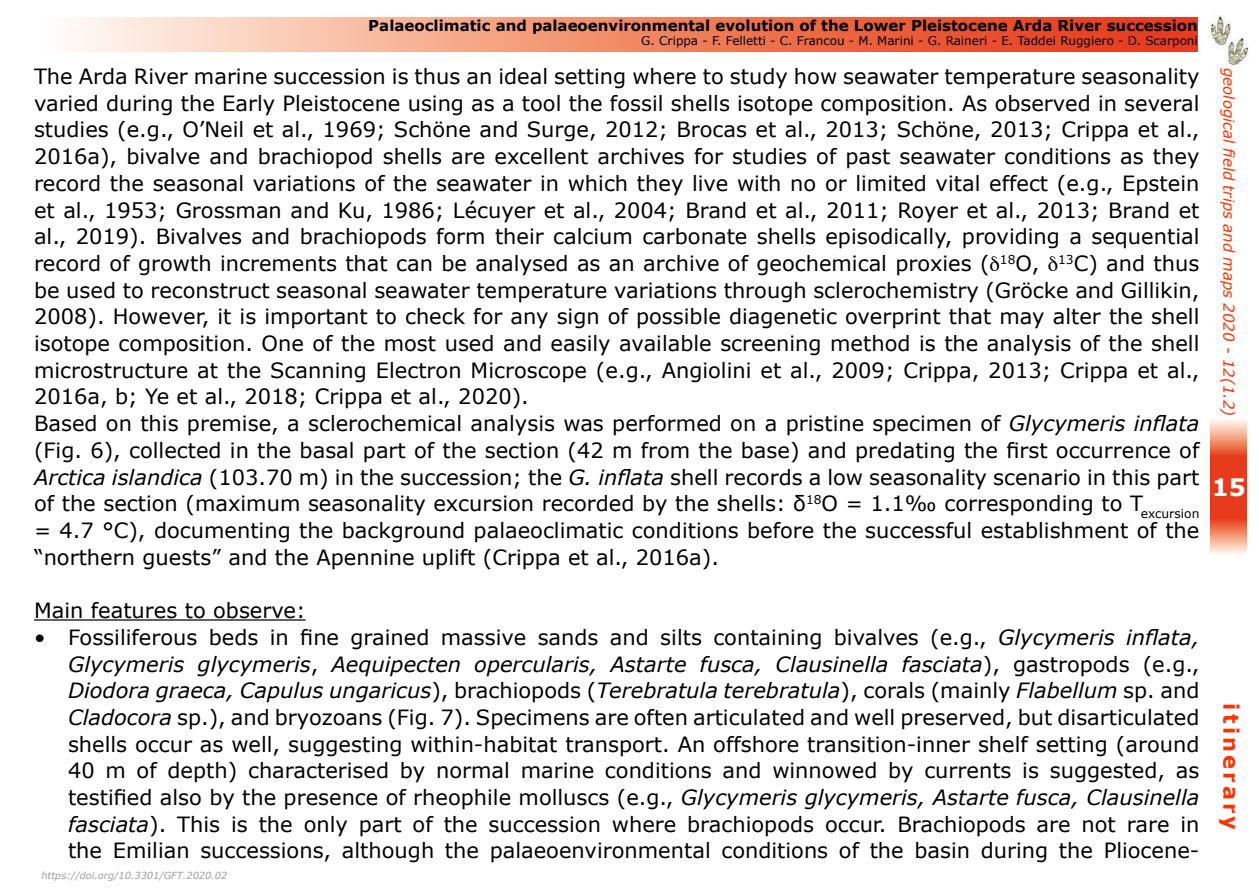
<style>
.page{position:relative;width:1259px;height:893px;background:#fff}
.page>*{position:absolute;margin:0;border:0;box-sizing:border-box;transform-origin:0 0}
.t1{font:700 24px "Verdana";color:#fff}
.t2{font:21px/26.7px "Verdana";color:#000}
.t3{font:700 21px "Verdana";letter-spacing:.15em;color:#ff3200}
.t4{font:700 15px "Verdana";color:#000}
.t5{font:italic 15px "Verdana";color:#ff3200}
.t6{font:12px "Verdana";color:#000}
.t7{font:italic 9.75px "Verdana";color:#9d9d9c}
.s1{font-style:italic}
</style>
<div class="page">
<svg style="left:1210px;top:420px;width:37px;height:134px"></svg>
<svg style="left:71px;top:17px;width:1126px;height:34px"></svg>
<img style="left:1208px;top:16px;width:41px;height:51px">
<hr style="left:34px;top:619px;width:272px;height:2px;background:#000">
<p class="t4" style="left:368px;top:15px;width:831px">Palaeoclimatic and palaeoenvironmental evolution of the Lower Pleistocene Arda River succession</p>
<p class="t6" style="left:641px;top:33px;width:558px">G. Crippa - F. Felletti - C. Francou - M. Marini - G. Raineri - E. Taddei Ruggiero - D. Scarponi</p>
<p class="t2" style="left:34px;top:63px;width:1167px">The Arda River marine succession is thus an ideal setting where to study how seawater temperature seasonality varied during the Early Pleistocene using as a tool the fossil shells isotope composition. As observed in several studies (e.g., O’Neil et al., 1969; Schöne and Surge, 2012; Brocas et al., 2013; Schöne, 2013; Crippa et al., 2016a), bivalve and brachiopod shells are excellent archives for studies of past seawater conditions as they record the seasonal variations of the seawater in which they live with no or limited vital effect (e.g., Epstein et al., 1953; Grossman and Ku, 1986; Lécuyer et al., 2004; Brand et al., 2011; Royer et al., 2013; Brand et al., 2019). Bivalves and brachiopods form their calcium carbonate shells episodically, providing a sequential record of growth increments that can be analysed as an archive of geochemical proxies ( <sup>18</sup>O, <sup>13</sup>C) and thus be used to reconstruct seasonal seawater temperature variations through sclerochemistry (Gröcke and Gillikin, 2008). However, it is important to check for any sign of possible diagenetic overprint that may alter the shell isotope composition. One of the most used and easily available screening method is the analysis of the shell microstructure at the Scanning Electron Microscope (e.g., Angiolini et al., 2009; Crippa, 2013; Crippa et al., 2016a, b; Ye et al., 2018; Crippa et al., 2020).<br>Based on this premise, a sclerochemical analysis was performed on a pristine specimen of <span class="s1">Glycymeris inflata </span>(Fig. 6), collected in the basal part of the section (42 m from the base) and predating the first occurrence of <span class="s1">Arctica islandica</span> (103.70 m) in the succession; the <span class="s1">G. inflata</span> shell records a low seasonality scenario in this part of the section (maximum seasonality excursion recorded by the shells: δ<sup>18</sup>O = 1.1‰ corresponding to T<sub>excursion </sub>= 4.7 °C), documenting the background palaeoclimatic conditions before the successful establishment of the “northern guests” and the Apennine uplift (Crippa et al., 2016a).</p>
<p class="t2" style="left:34px;top:597px;width:273px">Main features to observe:</p>
<p class="t2" style="left:68px;top:624px;width:1133px;text-align:justify;text-indent:-34px">• Fossiliferous beds in fine grained massive sands and silts containing bivalves (e.g., <span class="s1">Glycymeris inflata, Glycymeris glycymeris</span>, <span class="s1">Aequipecten opercularis, Astarte fusca, Clausinella fasciata</span>), gastropods (e.g., <span class="s1">Diodora graeca, Capulus ungaricus</span>), brachiopods (<span class="s1">Terebratula terebratula</span>), corals (mainly <span class="s1">Flabellum</span> sp. and <span class="s1">Cladocora</span> sp.), and bryozoans (Fig. 7). Specimens are often articulated and well preserved, but disarticulated shells occur as well, suggesting within-habitat transport. An offshore transition-inner shelf setting (around 40 m of depth) characterised by normal marine conditions and winnowed by currents is suggested, as testified also by the presence of rheophile molluscs (e.g., <span class="s1">Glycymeris glycymeris, Astarte fusca, Clausinella fasciata</span>). This is the only part of the succession where brachiopods occur. Brachiopods are not rare in the Emilian successions, although the palaeoenvironmental conditions of the basin during the Pliocene-</p>
<p class="t7" style="left:41px;top:870px;width:187px">https://doi.org/10.3301/GFT.2020.02</p>
<p class="t5" style="left:1238px;top:68px;width:350px;rotate:90deg">geological field trips and maps 2020 - 12(1.2)</p>
<p class="t1" style="left:1211px;top:471px;width:36px">15</p>
<p class="t3" style="left:1244px;top:703px;width:128px;rotate:90deg">itinerary</p>
</div>
